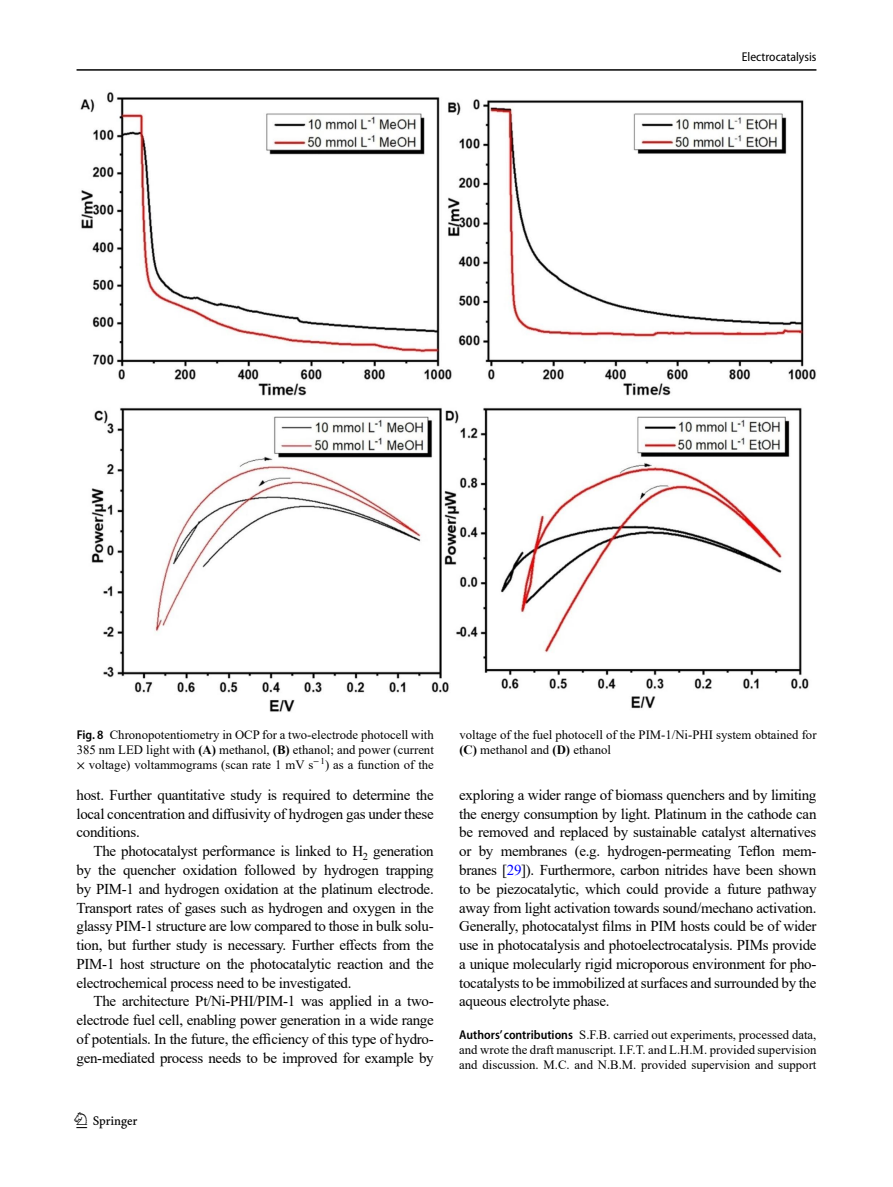
<style>
.page{position:relative;width:893px;height:1187px;background:#fff}
.page>*{position:absolute;margin:0;border:0;box-sizing:border-box;transform-origin:0 0}
.t1{font:22.5px "Springnew";color:#000}
.Body_Text_Indent{font:15px/18.8px "Times New Roman";letter-spacing:-.02em;color:#000;text-align:justify}
.Body_Text{font:15px/18.8px "Times New Roman";letter-spacing:-.02em;color:#000;text-align:justify}
.Figure_Caption{font:12.75px/15px "Times New Roman";color:#000;text-align:justify}
.Author_Contribution{font:12.75px/15px "Times New Roman";color:#000;text-align:justify}
.t2{font:semi-condensed 12.75px "Myriad Pro";color:#000}
.s1{font-family:"Myriad Pro";font-weight:600;font-stretch:semi-condensed}
.s2{font-weight:700}
.s3{font-family:"STIX"}
.s4{color:#00f}
</style>
<div class="page">
<hr style="left:77px;top:69px;width:739px;height:2px;background:#000">
<img style="left:80px;top:92px;width:736px;height:620px">
<p class="t2" style="left:742px;top:49px;width:76px">Electrocatalysis</p>
<p class="Figure_Caption" style="left:77px;top:726px;width:359px"><span class="s1">Fig. 8</span> Chronopotentiometry in OCP for a two-electrode photocell with 385 nm LED light with <span class="s2">(A)</span> methanol, <span class="s2">(B)</span> ethanol; and power (current <span class="s3">×</span> voltage) voltammograms (scan rate 1 mV s<sup>−</sup><sup>1</sup>) as a function of the</p>
<p class="Figure_Caption" style="left:459px;top:726px;width:359px">voltage of the fuel photocell of the PIM-1/Ni-PHI system obtained for <span class="s2">(C)</span> methanol and <span class="s2">(D)</span> ethanol</p>
<p class="Body_Text" style="left:77px;top:785px;width:359px">host. Further quantitative study is required to determine the local concentration and diffusivity of hydrogen gas under these conditions.</p>
<p class="Body_Text_Indent" style="left:77px;top:841px;width:359px;text-indent:17px">The photocatalyst performance is linked to H<sub>2</sub> generation by the quencher oxidation followed by hydrogen trapping by PIM-1 and hydrogen oxidation at the platinum electrode.<br>Transport rates of gases such as hydrogen and oxygen in the glassy PIM-1 structure are low compared to those in bulk solu&shy;tion, but further study is necessary. Further effects from the PIM-1 host structure on the photocatalytic reaction and the electrochemical process need to be investigated.</p>
<p class="Body_Text_Indent" style="left:77px;top:991px;width:359px;text-indent:17px">The architecture Pt/Ni-PHI/PIM-1 was applied in a two&shy;electrode fuel cell, enabling power generation in a wide range of potentials. In the future, the efficiency of this type of hydro&shy;gen-mediated process needs to be improved for example by</p>
<h1 class="t1" style="left:77px;top:1107px;width:63px">1 3</h1>
<p class="Body_Text_Indent" style="left:459px;top:785px;width:359px">exploring a wider range of biomass quenchers and by limiting the energy consumption by light. Platinum in the cathode can be removed and replaced by sustainable catalyst alternatives or by membranes (e.g. hydrogen-permeating Teflon mem&shy;branes [<span class="s4">29</span>]). Furthermore, carbon nitrides have been shown to be piezocatalytic, which could provide a future pathway away from light activation towards sound/mechano activation.<br>Generally, photocatalyst films in PIM hosts could be of wider use in photocatalysis and photoelectrocatalysis. PIMs provide a unique molecularly rigid microporous environment for pho&shy;tocatalysts to be immobilized at surfaces and surrounded by the aqueous electrolyte phase.</p>
<p class="Author_Contribution" style="left:459px;top:1027px;width:359px"><span class="s1">Authors’ contributions</span> S.F.B. carried out experiments, processed data, and wrote the draft manuscript. I.F.T. and L.H.M. provided supervision and discussion. M.C. and N.B.M. provided supervision and support</p>
</div>
